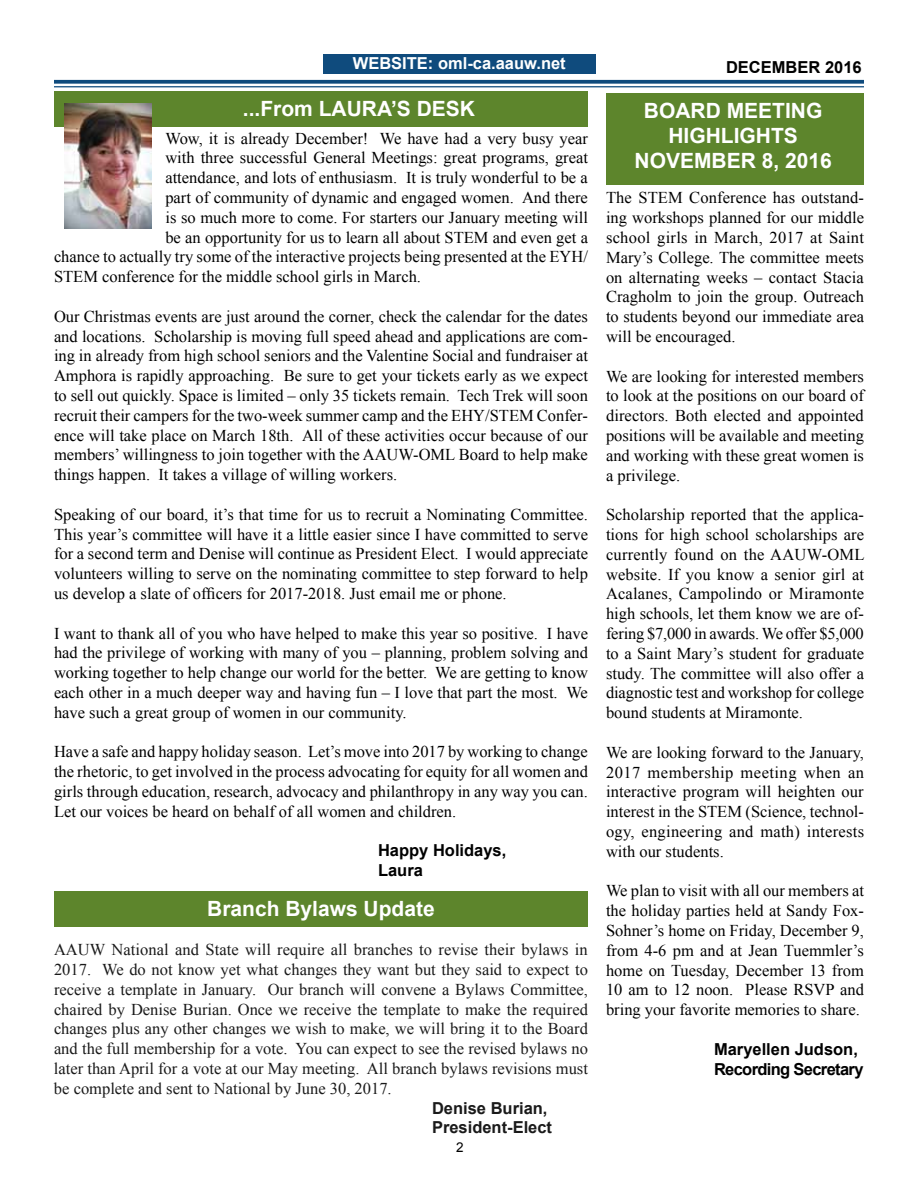
<style>
.page{position:relative;width:918px;height:1188px;background:#fff}
.page>*{position:absolute;margin:0;border:0;box-sizing:border-box;transform-origin:0 0}
.t1{font:700 21px/25.2px "Arial";color:#fff;text-align:center}
.t2{font:16.5px/19.8px "Times New Roman";color:#000;text-align:justify}
.t3{font:16.5px/19.8px "Times New Roman";color:#1a1a1a;text-align:justify}
.t4{font:700 16.5px/19.8px "Arial";letter-spacing:-.04em;color:#000}
.t5{font:700 16.5px/19.8px "Arial";color:#000}
.t6{font:700 16.5px/19.8px "Arial";color:#1a1a1a}
.t7{font:700 16.5px "Arial";color:#fff}
.t8{font:13.5px "Arial";color:#000}
</style>
<div class="page">
<div style="left:54px;top:891px;width:534px;height:35px;background:#5d852c"></div>
<div style="left:324px;top:54px;width:272px;height:20px;background:#0f4b7d"></div>
<svg style="left:54px;top:80px;width:810px;height:4px;background:#235a88"></svg>
<hr style="left:54px;top:86px;width:810px;height:1px;background:#0f4b7d">
<div style="left:54px;top:92px;width:534px;height:35px;background:#5d852c"></div>
<div style="left:606px;top:93px;width:258px;height:92px;background:#5d852c"></div>
<img style="left:65px;top:104px;width:87px;height:124px">
<p class="t7" style="left:353px;top:52px;width:214px">WEBSITE: oml-ca.aauw.net</p>
<p class="t5" style="left:726px;top:58px;width:137px">DECEMBER 2016</p>
<p class="t1" style="left:243px;top:96px;width:234px">...From LAURA’S DESK</p>
<p class="t1" style="left:635px;top:99px;width:199px">BOARD MEETING<br>HIGHLIGHTS<br>NOVEMBER 8, 2016</p>
<p class="t2" style="left:165px;top:128px;width:424px">Wow, it is already December! We have had a very busy year</p>
<p class="t2" style="left:165px;top:148px;width:424px">with three successful General Meetings: great programs, great</p>
<p class="t2" style="left:165px;top:168px;width:424px">attendance, and lots of enthusiasm. It is truly wonderful to be a</p>
<p class="t2" style="left:165px;top:187px;width:424px">part of community of dynamic and engaged women. And there</p>
<p class="t2" style="left:165px;top:207px;width:424px">is so much more to come. For starters our January meeting will</p>
<p class="t2" style="left:165px;top:227px;width:424px">be an opportunity for us to learn all about STEM and even get a</p>
<p class="t2" style="left:54px;top:247px;width:536px">chance to actually try some of the interactive projects being presented at the EYH/</p>
<p class="t2" style="left:54px;top:267px;width:369px">STEM conference for the middle school girls in March.</p>
<p class="t2" style="left:54px;top:306px;width:536px">Our Christmas events are just around the corner, check the calendar for the dates and locations. Scholarship is moving full speed ahead and applications are com&shy;ing in already from high school seniors and the Valentine Social and fundraiser at Amphora is rapidly approaching. Be sure to get your tickets early as we expect to sell out quickly. Space is limited – only 35 tickets remain. Tech Trek will soon recruit their campers for the two-week summer camp and the EHY/STEM Confer&shy;ence will take place on March 18th. All of these activities occur because of our members’ willingness to join together with the AAUW-OML Board to help make things happen. It takes a village of willing workers.</p>
<p class="t2" style="left:54px;top:504px;width:536px">Speaking of our board, it’s that time for us to recruit a Nominating Committee.<br>This year’s committee will have it a little easier since I have committed to serve for a second term and Denise will continue as President Elect. I would appreciate volunteers willing to serve on the nominating committee to step forward to help us develop a slate of officers for 2017-2018. Just email me or phone.</p>
<p class="t2" style="left:54px;top:623px;width:536px">I want to thank all of you who have helped to make this year so positive. I have had the privilege of working with many of you – planning, problem solving and working together to help change our world for the better. We are getting to know each other in a much deeper way and having fun – I love that part the most. We have such a great group of women in our community.</p>
<p class="t2" style="left:54px;top:742px;width:535px">Have a safe and happy holiday season. Let’s move into 2017 by working to change the rhetoric, to get involved in the process advocating for equity for all women and girls through education, research, advocacy and philanthropy in any way you can.<br>Let our voices be heard on behalf of all women and children.</p>
<p class="t5" style="left:378px;top:841px;width:130px">Happy Holidays,<br>Laura</p>
<p class="t2" style="left:606px;top:188px;width:260px">The STEM Conference has outstand&shy;ing workshops planned for our middle school girls in March, 2017 at Saint Mary’s College. The committee meets on alternating weeks – contact Stacia Cragholm to join the group. Outreach to students beyond our immediate area will be encouraged.</p>
<p class="t2" style="left:606px;top:366px;width:260px">We are looking for interested members to look at the positions on our board of directors. Both elected and appointed positions will be available and meeting and working with these great women is a privilege.</p>
<p class="t2" style="left:606px;top:504px;width:260px">Scholarship reported that the applica&shy;tions for high school scholarships are currently found on the AAUW-OML website. If you know a senior girl at Acalanes, Campolindo or Miramonte high schools, let them know we are of&shy;fering $7,000 in awards. We offer $5,000 to a Saint Mary’s student for graduate study. The committee will also offer a diagnostic test and workshop for college bound students at Miramonte.</p>
<p class="t2" style="left:606px;top:742px;width:260px">We are looking forward to the January, 2017 membership meeting when an interactive program will heighten our interest in the STEM (Science, technol&shy;ogy, engineering and math) interests with our students.</p>
<p class="t2" style="left:606px;top:881px;width:260px">We plan to visit with all our members at the holiday parties held at Sandy Fox-Sohner’s home on Friday, December 9, from 4-6 pm and at Jean Tuemmler’s home on Tuesday, December 13 from 10 am to 12 noon. Please RSVP and bring your favorite memories to share.</p>
<p class="t4" style="left:714px;top:1040px;width:151px">Maryellen Judson,<br>Recording Secretary</p>
<p class="t1" style="left:207px;top:896px;width:229px">Branch Bylaws Update</p>
<p class="t3" style="left:54px;top:939px;width:536px">AAUW National and State will require all branches to revise their bylaws in 2017. We do not know yet what changes they want but they said to expect to receive a template in January. Our branch will convene a Bylaws Committee, chaired by Denise Burian. Once we receive the template to make the required changes plus any other changes we wish to make, we will bring it to the Board and the full membership for a vote. You can expect to see the revised bylaws no later than April for a vote at our May meeting. All branch bylaws revisions must be complete and sent to National by June 30, 2017.</p>
<p class="t6" style="left:432px;top:1098px;width:122px">Denise Burian,<br>President-Elect</p>
<p class="t8" style="left:456px;top:1139px;width:9px">2</p>
</div>
